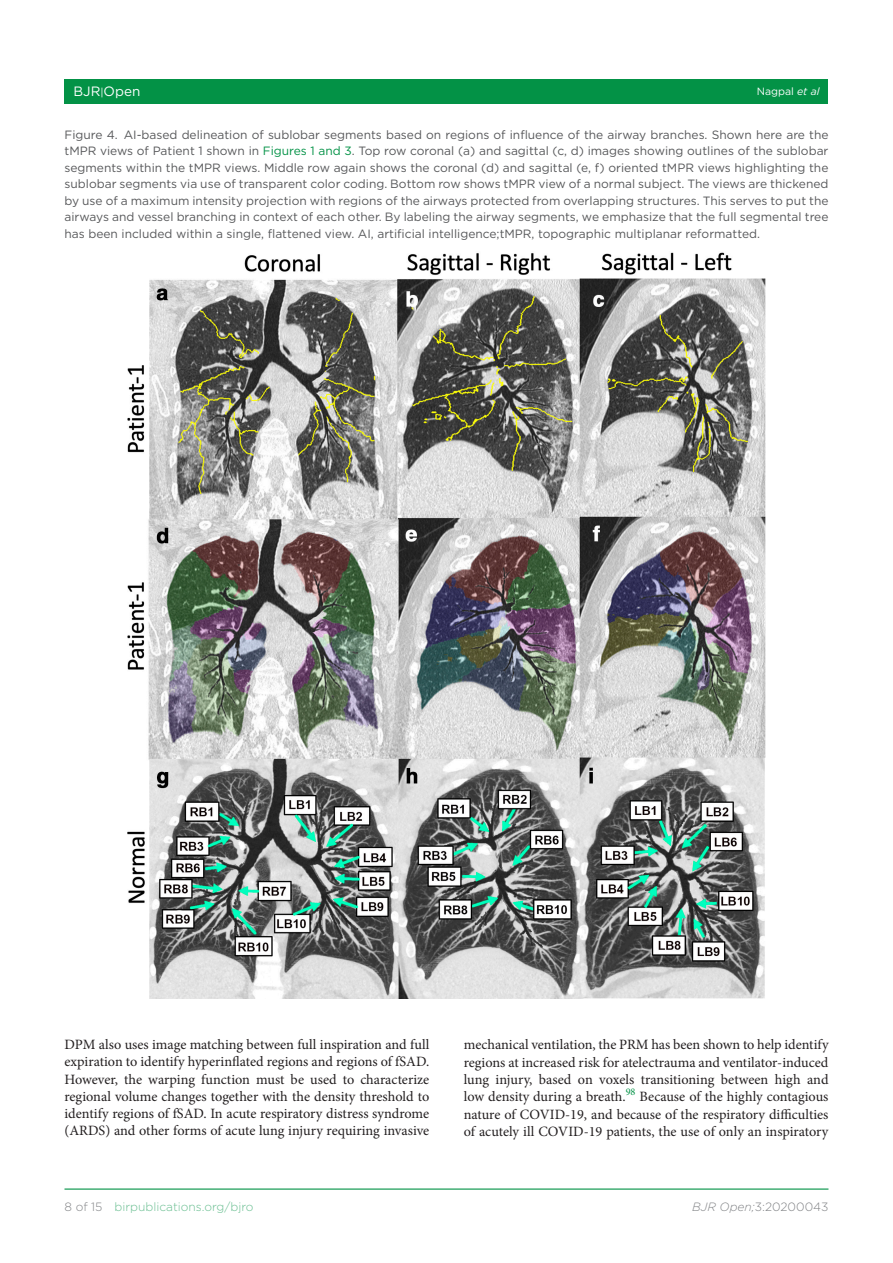
<style>
.page{position:relative;width:893px;height:1263px;background:#fff}
.page>*{position:absolute;margin:0;border:0;box-sizing:border-box;transform-origin:0 0}
.t1{font:14.25px/17.2px "Minion Pro";letter-spacing:-.005em;color:#231f20;text-align:justify}
.t2{font:13.5px "Gotham";color:#fff}
.t3{font:12px/16.5px "Gotham";color:#57585a;text-align:justify}
.t4{font:300 12px "Gotham";color:#68be90}
.t5{font:300 12px "Gotham";color:#808285}
.t6{font:10.5px "Gotham";color:#fff}
.s1{font-size:10.5px}
.s2{font-style:italic}
.s3{color:#039246}
.s4{color:#808285}
</style>
<div class="page">
<hr style="left:64px;top:1188px;width:764px;height:2px;background:#039246">
<div style="left:64px;top:79px;width:764px;height:24px;background:#039246"></div>
<img style="left:128px;top:252px;width:637px;height:746px">
<p class="t2" style="left:74px;top:82px;width:68px">BJR<span class="s1">|</span>Open</p>
<p class="t6" style="left:757px;top:85px;width:64px">Nagpal <span class="s2">et al</span></p>
<p class="t3" style="left:64px;top:126px;width:765px">Figure 4. AI-based delineation of sublobar segments based on regions of influence of the airway branches. Shown here are the tMPR views of Patient 1 shown in <span class="s3">Figures 1 and 3</span>. Top row coronal (a) and sagittal (c, d) images showing outlines of the sublobar segments within the tMPR views. Middle row again shows the coronal (d) and sagittal (e, f) oriented tMPR views highlighting the sublobar segments via use of transparent color coding. Bottom row shows tMPR view of a normal subject. The views are thickened by use of a maximum intensity projection with regions of the airways protected from overlapping structures. This serves to put the airways and vessel branching in context of each other. By labeling the airway segments, we emphasize that the full segmental tree has been included within a single, flattened view. AI, artificial intelligence;tMPR, topographic multiplanar reformatted.</p>
<p class="t1" style="left:64px;top:1036px;width:366px">DPM also uses image matching between full inspiration and full expiration to identify hyperinflated regions and regions of fSAD.<br>However, the warping function must be used to characterize regional volume changes together with the density threshold to identify regions of fSAD. In acute respiratory distress syndrome (ARDS) and other forms of acute lung injury requiring invasive</p>
<p class="t1" style="left:464px;top:1036px;width:366px">mechanical ventilation, the PRM has been shown to help identify regions at increased risk for atelectrauma and ventilator-induced lung injury, based on voxels transitioning between high and low density during a breath.<sup>98</sup> Because of the highly contagious nature of COVID-19, and because of the respiratory difficulties of acutely ill COVID-19 patients, the use of only an inspiratory</p>
<p class="t4" style="left:64px;top:1199px;width:191px"><span class="s4">8 of 15</span> birpublications.org/bjro</p>
<p class="t5" style="left:692px;top:1199px;width:138px"><span class="s2">BJR Open;</span>3:20200043</p>
</div>
